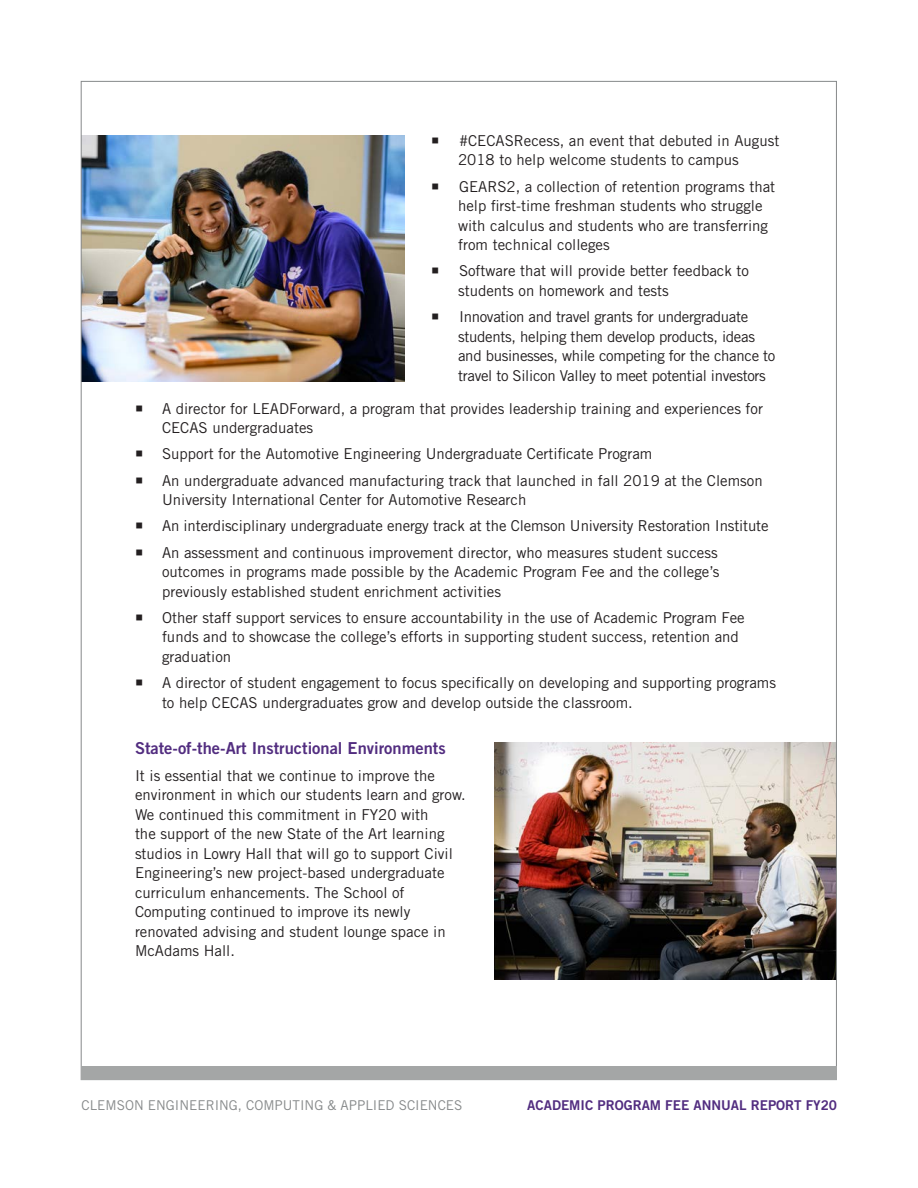
<style>
.page{position:relative;width:918px;height:1188px;background:#fff}
.page>*{position:absolute;margin:0;border:0;box-sizing:border-box;transform-origin:0 0}
.t1{font:16.5px "Trade Gothic LT Std Bd 2";color:#522d80}
.t2{font:15px/19.5px "Trade Gothic LT Std";color:#231f20}
.t3{font:15px/19.5px "Trade Gothic LT Std";letter-spacing:-.02em;color:#231f20}
.t4{font:13.5px "Trade Gothic LT Std";color:#86898a}
.t5{font:13.5px "Trade Gothic LT Std Bd 2";color:#522d80}
</style>
<div class="page">
<img style="left:83px;top:135px;width:321px;height:247px">
<img style="left:495px;top:743px;width:340px;height:236px">
<div style="left:81px;top:1066px;width:756px;height:14px;background:#a4a6a6"></div>
<p class="t2" style="left:458px;top:131px;width:323px">#CECASRecess, an event that debuted in August<br>2018 to help welcome students to campus</p>
<p class="t2" style="left:458px;top:176px;width:319px">GEARS2, a collection of retention programs that help first-time freshman students who struggle with calculus and students who are transferring from technical colleges</p>
<p class="t2" style="left:458px;top:261px;width:292px">Software that will provide better feedback to students on homework and tests</p>
<p class="t3" style="left:458px;top:307px;width:319px">Innovation and travel grants for undergraduate students, helping them develop products, ideas and businesses, while competing for the chance to travel to Silicon Valley to meet potential investors</p>
<p class="t2" style="left:162px;top:398px;width:603px">A director for LEADForward, a program that provides leadership training and experiences for<br>CECAS undergraduates</p>
<p class="t2" style="left:162px;top:444px;width:492px">Support for the Automotive Engineering Undergraduate Certificate Program</p>
<p class="t2" style="left:162px;top:470px;width:602px">An undergraduate advanced manufacturing track that launched in fall 2019 at the Clemson<br>University International Center for Automotive Research</p>
<p class="t2" style="left:162px;top:516px;width:608px">An interdisciplinary undergraduate energy track at the Clemson University Restoration Institute</p>
<p class="t2" style="left:162px;top:542px;width:559px;text-align:justify">An assessment and continuous improvement director, who measures student success outcomes in programs made possible by the Academic Program Fee and the college’s previously established student enrichment activities</p>
<p class="t2" style="left:162px;top:608px;width:584px">Other staff support services to ensure accountability in the use of Academic Program Fee funds and to showcase the college’s efforts in supporting student success, retention and graduation</p>
<p class="t2" style="left:162px;top:673px;width:616px">A director of student engagement to focus specifically on developing and supporting programs to help CECAS undergraduates grow and develop outside the classroom.</p>
<p class="t1" style="left:135px;top:738px;width:312px">State-of-the-Art Instructional Environments</p>
<p class="t2" style="left:135px;top:765px;width:332px">It is essential that we continue to improve the environment in which our students learn and grow.<br>We continued this commitment in FY20 with<br>the support of the new State of the Art learning studios in Lowry Hall that will go to support Civil Engineering’s new project-based undergraduate curriculum enhancements. The School of Computing continued to improve its newly renovated advising and student lounge space in McAdams Hall.</p>
<p class="t4" style="left:82px;top:1097px;width:382px">CLEMSON ENGINEERING, COMPUTING &amp; APPLIED SCIENCES</p>
<p class="t5" style="left:527px;top:1097px;width:311px">ACADEMIC PROGRAM FEE ANNUAL REPORT FY20</p>
</div>
